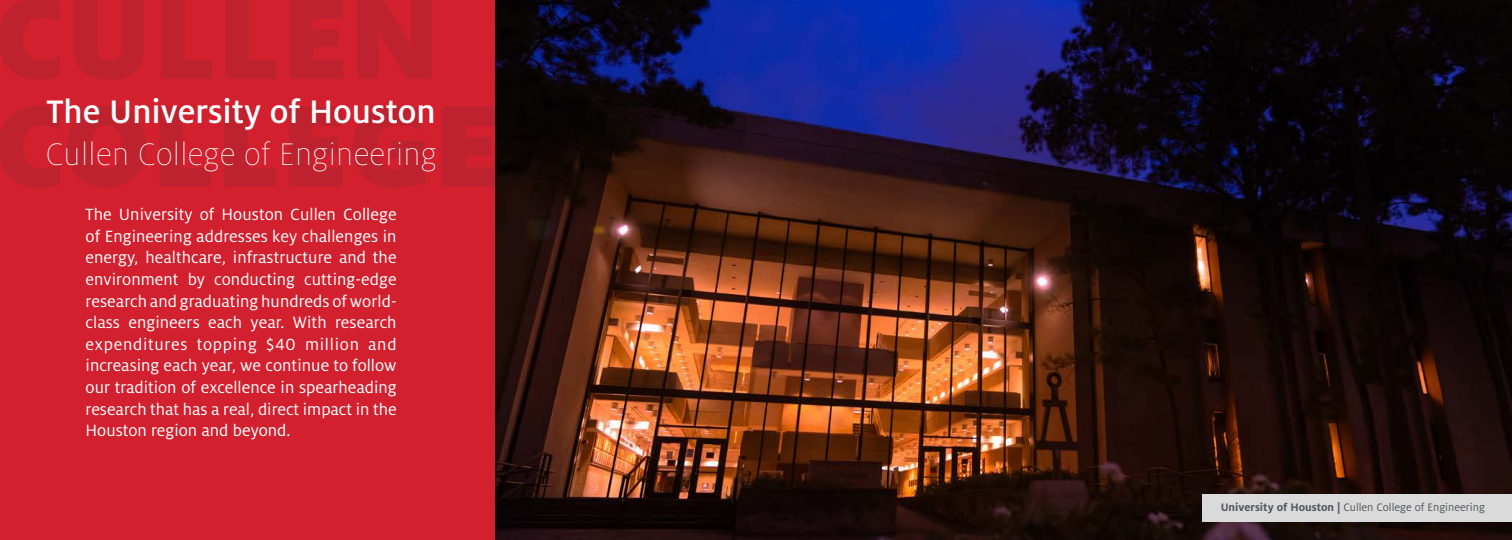
<style>
.page{position:relative;width:1512px;height:540px;background:#fff}
.page>*{position:absolute;margin:0;border:0;box-sizing:border-box;transform-origin:0 0}
.t1{font:500 36px "Milo OT";color:#fff}
.t2{font:100 34.5px "Milo OT";letter-spacing:.01em;color:#fff}
.t3{font:18px/21.6px "Milo OT";color:#fff;text-align:justify}
.t4{font:12px "Milo OT";color:#545759}
.t5{font:700 12px "Milo OT";color:#545759}
.s1{font-weight:700}
.s2{font-weight:400}
</style>
<div class="page">
<div style="left:0;top:0;width:496px;height:540px;background:#d2202f"></div>
<svg style="left:0;top:106px;width:496px;height:82px;fill:#bd222e"></svg>
<svg style="left:0;top:0;width:432px;height:80px;fill:#bd222e"></svg>
<img style="left:496px;top:0;width:1016px;height:540px">
<div style="left:1203px;top:494px;width:309px;height:27px;background:#dbdada"></div>
<p class="t1" style="left:46px;top:92px;width:391px">The University of Houston</p>
<p class="t2" style="left:45px;top:135px;width:393px">Cullen College of Engineering</p>
<p class="t3" style="left:86px;top:204px;width:313px">The University of Houston Cullen College of Engineering addresses key challenges in energy, healthcare, infrastructure and the environment by conducting cutting-edge research and graduating hundreds of world&shy;class engineers each year. With research expenditures topping $40 million and increasing each year, we continue to follow our tradition of excellence in spearheading research that has a real, direct impact in the Houston region and beyond.</p>
<p class="t4" style="left:1221px;top:501px;width:266px"><span class="s1">University of Houston |</span> Cullen College of Engineering</p>
<p class="t5" style="left:1266px;top:500px;width:220px">Cullen College of Engineering | <span class="s2">Spring 2020</span></p>
</div>
